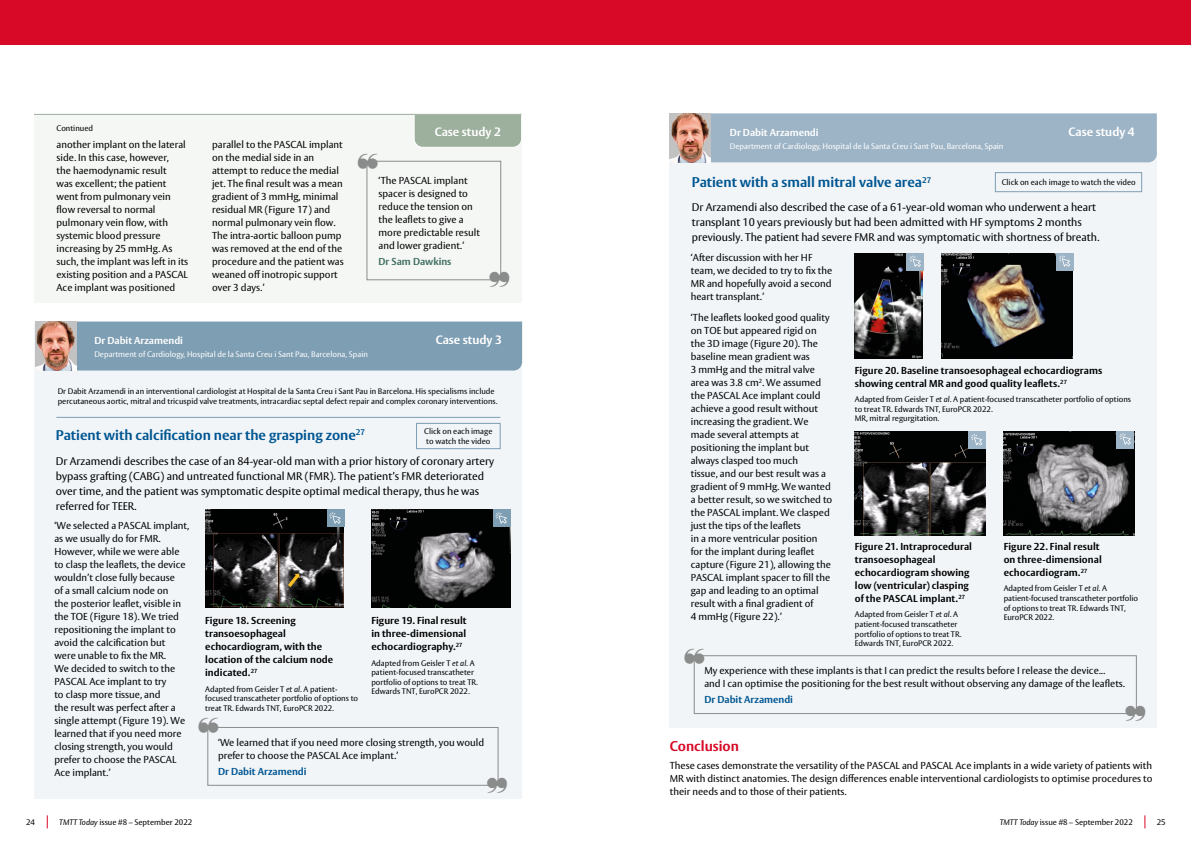
<style>
.page{position:relative;width:1191px;height:842px;background:#fff}
.page>*{position:absolute;margin:0;border:0;box-sizing:border-box;transform-origin:0 0}
.t1{font:700 14px "Vesta Pro";color:#005692}
.t2{font:700 14px "Vesta Pro";color:#d70926}
.t3{font:700 12px "Vesta Pro";color:#fff}
.t4{font:11px/15px "Vesta Pro";color:#000}
.t5{font:10px/13px "Vesta Pro";color:#000}
.t6{font:700 10px/13px "Vesta Pro";letter-spacing:.005em;color:#000}
.t7{font:700 10px "Vesta Pro";color:#005692}
.t8{font:700 10px "Vesta Pro";color:#fff}
.t9{font:700 10px "Vesta Pro";color:#417062}
.t10{font:8px/9.6px "Vesta Pro";color:#000}
.t11{font:8px "Vesta Pro";color:#fff}
.s1{font-style:italic}
</style>
<div class="page">
<div style="left:595px;top:0;width:596px;height:45px;background:#d70926"></div>
<div style="left:0;top:0;width:595px;height:45px;background:#d70926"></div>
<svg style="left:1144px;top:815px;width:1px;height:13px"></svg>
<svg style="left:47px;top:815px;width:1px;height:13px"></svg>
<div style="left:34px;top:323px;width:488px;height:475px;background:#f1f5f8"></div>
<div style="left:76px;top:322px;width:446px;height:48px;background:#7e9eb3"></div>
<div style="left:208px;top:727px;width:290px;height:58px;border:1px solid #898c8a"></div>
<div style="left:34px;top:115px;width:487px;height:188px;background:#f5f7f5"></div>
<div style="left:414px;top:114px;width:108px;height:33px;background:#9daf9d"></div>
<hr style="left:34px;top:114px;width:487px;height:1px;background:#9daf9d">
<div style="left:367px;top:161px;width:134px;height:119px;border:1px solid #898c8a"></div>
<div style="left:669px;top:116px;width:487px;height:611px;background:#f1f5f8"></div>
<div style="left:710px;top:113px;width:446px;height:49px;background:#9db4c6"></div>
<img style="left:35px;top:322px;width:41px;height:48px">
<hr style="left:56px;top:417px;width:444px;height:1px;background:#7e9eb3">
<img style="left:669px;top:113px;width:41px;height:49px">
<div style="left:694px;top:655px;width:442px;height:59px;border:1px solid #898c8a"></div>
<div style="left:416px;top:423px;width:84px;height:26px;border:1px solid #7e9eb3"></div>
<div style="left:995px;top:172px;width:146px;height:20px;border:1px solid #7e9eb3"></div>
<img style="left:205px;top:510px;width:139px;height:97px">
<div style="left:327px;top:510px;width:17px;height:17px;background:#7e9eb3"></div>
<svg style="left:329px;top:512px;width:12px;height:12px"></svg>
<img style="left:371px;top:510px;width:139px;height:97px">
<div style="left:493px;top:510px;width:17px;height:17px;background:#7e9eb3"></div>
<svg style="left:495px;top:512px;width:12px;height:12px"></svg>
<img style="left:855px;top:253px;width:68px;height:106px">
<div style="left:907px;top:253px;width:17px;height:17px;background:#9db4c6"></div>
<svg style="left:909px;top:256px;width:12px;height:11px"></svg>
<img style="left:941px;top:253px;width:131px;height:106px">
<div style="left:1056px;top:253px;width:17px;height:17px;background:#9db4c6"></div>
<svg style="left:1059px;top:255px;width:11px;height:12px"></svg>
<img style="left:855px;top:432px;width:130px;height:104px">
<div style="left:968px;top:432px;width:17px;height:17px;background:#9db4c6"></div>
<svg style="left:971px;top:434px;width:11px;height:11px"></svg>
<img style="left:1003px;top:431px;width:131px;height:105px">
<div style="left:1116px;top:431px;width:17px;height:17px;background:#9db4c6"></div>
<svg style="left:1119px;top:433px;width:11px;height:12px"></svg>
<svg style="left:207px;top:727px;width:11px;height:6px"></svg>
<svg style="left:487px;top:777px;width:12px;height:9px"></svg>
<svg style="left:366px;top:160px;width:12px;height:8px"></svg>
<svg style="left:489px;top:272px;width:13px;height:9px"></svg>
<svg style="left:693px;top:655px;width:11px;height:9px"></svg>
<svg style="left:1125px;top:705px;width:12px;height:9px"></svg>
<p class="t10" style="left:57px;top:123px;width:38px">Continued</p>
<p class="t5" style="left:57px;top:138px;width:133px">another implant on the lateral side. In this case, however,<br>the haemodynamic result<br>was excellent; the patient went from pulmonary vein flow reversal to normal pulmonary vein flow, with systemic blood pressure increasing by 25 mmHg. As such, the implant was left in its existing position and a PASCAL<br>Ace implant was positioned</p>
<p class="t5" style="left:212px;top:138px;width:133px">parallel to the PASCAL implant on the medial side in an attempt to reduce the medial jet. The final result was a mean gradient of 3 mmHg, minimal residual MR (Figure 17) and normal pulmonary vein flow.<br>The intra-aortic balloon pump was removed at the end of the procedure and the patient was weaned off inotropic support over 3 days.’</p>
<p class="t3" style="left:435px;top:124px;width:68px">Case study 2</p>
<p class="t5" style="left:378px;top:174px;width:103px">‘The PASCAL implant spacer is designed to reduce the tension on the leaflets to give a more predictable result and lower gradient.’</p>
<p class="t9" style="left:378px;top:255px;width:74px">Dr Sam Dawkins</p>
<p class="t3" style="left:436px;top:333px;width:68px">Case study 3</p>
<p class="t8" style="left:94px;top:335px;width:90px">Dr Dabit Arzamendi</p>
<p class="t11" style="left:94px;top:349px;width:275px">Department of Cardiology, Hospital de la Santa Creu i Sant Pau, Barcelona, Spain</p>
<p class="t10" style="left:58px;top:387px;width:441px">Dr Dabit Arzamendi in an interventional cardiologist at Hospital de la Santa Creu i Sant Pau in Barcelona. His specialisms include percutaneous aortic, mitral and tricuspid valve treatments, intracardiac septal defect repair and complex coronary interventions.</p>
<p class="t10" style="left:424px;top:426px;width:70px;line-height:10px">Click on each image to watch the video</p>
<h1 class="t1" style="left:56px;top:426px;width:311px">Patient with calcification near the grasping zone<sup>27</sup></h1>
<p class="t4" style="left:56px;top:453px;width:440px">Dr Arzamendi describes the case of an 84-year-old man with a prior history of coronary artery bypass grafting (CABG) and untreated functional MR (FMR). The patient’s FMR deteriorated over time, and the patient was symptomatic despite optimal medical therapy, thus he was referred for TEER.</p>
<p class="t5" style="left:54px;top:518px;width:136px">‘We selected a PASCAL implant, as we usually do for FMR.<br>However, while we were able to clasp the leaflets, the device wouldn’t close fully because<br>of a small calcium node on<br>the posterior leaflet, visible in the TOE (Figure 18). We tried repositioning the implant to avoid the calcification but were unable to fix the MR.<br>We decided to switch to the<br>PASCAL Ace implant to try<br>to clasp more tissue, and<br>the result was perfect after a single attempt (Figure 19). We learned that if you need more closing strength, you would prefer to choose the PASCAL<br>Ace implant.’</p>
<p class="t6" style="left:371px;top:614px;width:97px;text-align:justify">Figure 19. Final result in three-dimensional echocardiography.<sup>27</sup></p>
<p class="t10" style="left:371px;top:658px;width:108px">Adapted from Geisler T <span class="s1">et al</span>. A patient-focused transcatheter portfolio of options to treat TR.<br>Edwards TNT, EuroPCR 2022.</p>
<p class="t6" style="left:205px;top:614px;width:130px">Figure 18. Screening transoesophageal echocardiogram, with the location of the calcium node indicated.<sup>27</sup></p>
<p class="t10" style="left:205px;top:684px;width:154px">Adapted from Geisler T <span class="s1">et al</span>. A patient&shy;focused transcatheter portfolio of options to treat TR. Edwards TNT, EuroPCR 2022.</p>
<p class="t5" style="left:218px;top:736px;width:268px">‘We learned that if you need more closing strength, you would prefer to choose the PASCAL Ace implant.’</p>
<p class="t7" style="left:218px;top:765px;width:90px">Dr Dabit Arzamendi</p>
<p class="t8" style="left:730px;top:126px;width:90px">Dr Dabit Arzamendi</p>
<p class="t11" style="left:730px;top:141px;width:275px">Department of Cardiology, Hospital de la Santa Creu i Sant Pau, Barcelona, Spain</p>
<p class="t3" style="left:1068px;top:125px;width:68px">Case study 4</p>
<h1 class="t1" style="left:692px;top:174px;width:241px">Patient with a small mitral valve area<sup>27</sup></h1>
<p class="t4" style="left:692px;top:199px;width:409px">Dr Arzamendi also described the case of a 61-year-old woman who underwent a heart transplant 10 years previously but had been admitted with HF symptoms 2 months previously. The patient had severe FMR and was symptomatic with shortness of breath.</p>
<p class="t5" style="left:691px;top:251px;width:143px">‘After discussion with her HF team, we decided to try to fix the<br>MR and hopefully avoid a second heart transplant.’</p>
<p class="t5" style="left:691px;top:311px;width:143px">‘The leaflets looked good quality on TOE but appeared rigid on the 3D image (Figure 20). The baseline mean gradient was<br>3 mmHg and the mitral valve area was 3.8 cm<sup>2</sup>. We assumed the PASCAL Ace implant could achieve a good result without increasing the gradient. We made several attempts at positioning the implant but always clasped too much<br>tissue, and our best result was a gradient of 9 mmHg. We wanted a better result, so we switched to the PASCAL implant. We clasped just the tips of the leaflets<br>in a more ventricular position<br>for the implant during leaflet capture (Figure 21), allowing the<br>PASCAL implant spacer to fill the gap and leading to an optimal result with a final gradient of<br>4 mmHg (Figure 22).’</p>
<p class="t10" style="left:1001px;top:177px;width:135px">Click on each image to watch the video</p>
<p class="t6" style="left:855px;top:364px;width:249px">Figure 20. Baseline transoesophageal echocardiograms showing central MR and good quality leaflets.<sup>27</sup></p>
<p class="t10" style="left:855px;top:395px;width:278px;line-height:9.3px">Adapted from Geisler T <span class="s1">et al</span>. A patient-focused transcatheter portfolio of options to treat TR. Edwards TNT, EuroPCR 2022.<br>MR, mitral regurgitation.</p>
<p class="t6" style="left:855px;top:540px;width:119px">Figure 21. Intraprocedural transoesophageal echocardiogram showing low (ventricular) clasping of the PASCAL implant.<sup>27</sup></p>
<p class="t10" style="left:855px;top:610px;width:108px">Adapted from Geisler T <span class="s1">et al</span>. A patient-focused transcatheter portfolio of options to treat TR.<br>Edwards TNT, EuroPCR 2022.</p>
<p class="t6" style="left:1003px;top:540px;width:100px">Figure 22. Final result on three-dimensional echocardiogram.<sup>27</sup></p>
<p class="t10" style="left:1003px;top:584px;width:136px">Adapted from Geisler T <span class="s1">et al</span>. A patient-focused transcatheter portfolio of options to treat TR. Edwards TNT,<br>EuroPCR 2022.</p>
<p class="t5" style="left:704px;top:664px;width:422px">My experience with these implants is that I can predict the results before I release the device...<br>and I can optimise the positioning for the best result without observing any damage of the leaflets.</p>
<p class="t7" style="left:704px;top:693px;width:90px">Dr Dabit Arzamendi</p>
<h1 class="t2" style="left:670px;top:737px;width:71px">Conclusion</h1>
<p class="t5" style="left:670px;top:759px;width:484px;text-align:justify">These cases demonstrate the versatility of the PASCAL and PASCAL Ace implants in a wide variety of patients with MR with distinct anatomies. The design differences enable interventional cardiologists to optimise procedures to their needs and to those of their patients.</p>
<p class="t10" style="left:26px;top:817px;width:10px">24</p>
<p class="t10" style="left:59px;top:817px;width:135px"><span class="s1">TMTT Today</span> issue #8 – September 2022</p>
<p class="t10" style="left:999px;top:817px;width:135px"><span class="s1">TMTT Today</span> issue #8 – September 2022</p>
<p class="t10" style="left:1156px;top:817px;width:10px">25</p>
</div>
